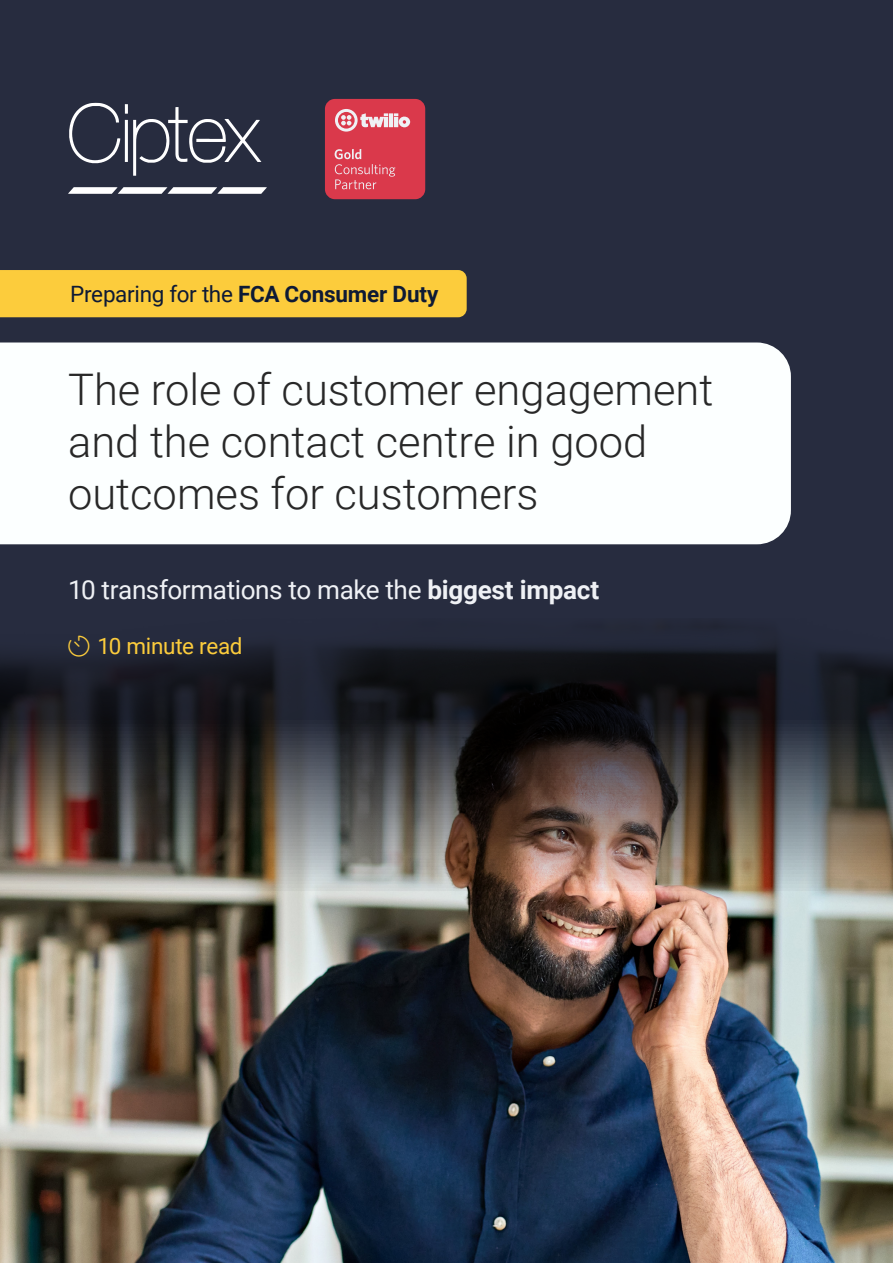
<style>
.page{position:relative;width:893px;height:1263px;background:#fff}
.page>*{position:absolute;margin:0;border:0;box-sizing:border-box;transform-origin:0 0}
.t1{font:300 43.5px/52.2px "Roboto";color:#282828}
.t2{font:26.1px "Roboto";letter-spacing:-.02em;color:#eff1f5}
.t3{font:22.5px "Roboto";letter-spacing:-.015em;color:#0e1a35}
.t4{font:22.5px "Roboto";letter-spacing:-.015em;color:#fccc3c}
.s1{font-weight:700}
</style>
<div class="page">
<img style="left:0;top:891px;width:893px;height:372px">
<img style="left:0;top:0;width:893px;height:891px">
<svg style="left:0;top:342px;width:791px;height:202px"></svg>
<div style="left:0;top:270px;width:467px;height:47px;background:#fccc3c"></div>
<div style="left:325px;top:99px;width:100px;height:100px;background:#da394b;border-radius:10px"></div>
<hr style="left:389px;top:113px;width:4px;height:14px;background:#eff1f5">
<svg style="left:394px;top:113px;width:16px;height:15px"></svg>
<svg style="left:335px;top:109px;width:53px;height:23px"></svg>
<svg style="left:335px;top:149px;width:60px;height:40px"></svg>
<svg style="left:68px;top:103px;width:199px;height:91px;background:#4d5161"></svg>
<svg style="left:69px;top:636px;width:21px;height:21px"></svg>
<p class="t3" style="left:70px;top:278px;width:370px">Preparing for the <span class="s1">FCA Consumer Duty</span></p>
<p class="t1" style="left:68px;top:362px;width:647px">The role of customer engagement and the contact centre in good outcomes for customers</p>
<p class="t2" style="left:68px;top:571px;width:533px">10 transformations to make the <span class="s1">biggest impact</span></p>
<p class="t4" style="left:98px;top:630px;width:146px">10 minute read</p>
</div>
